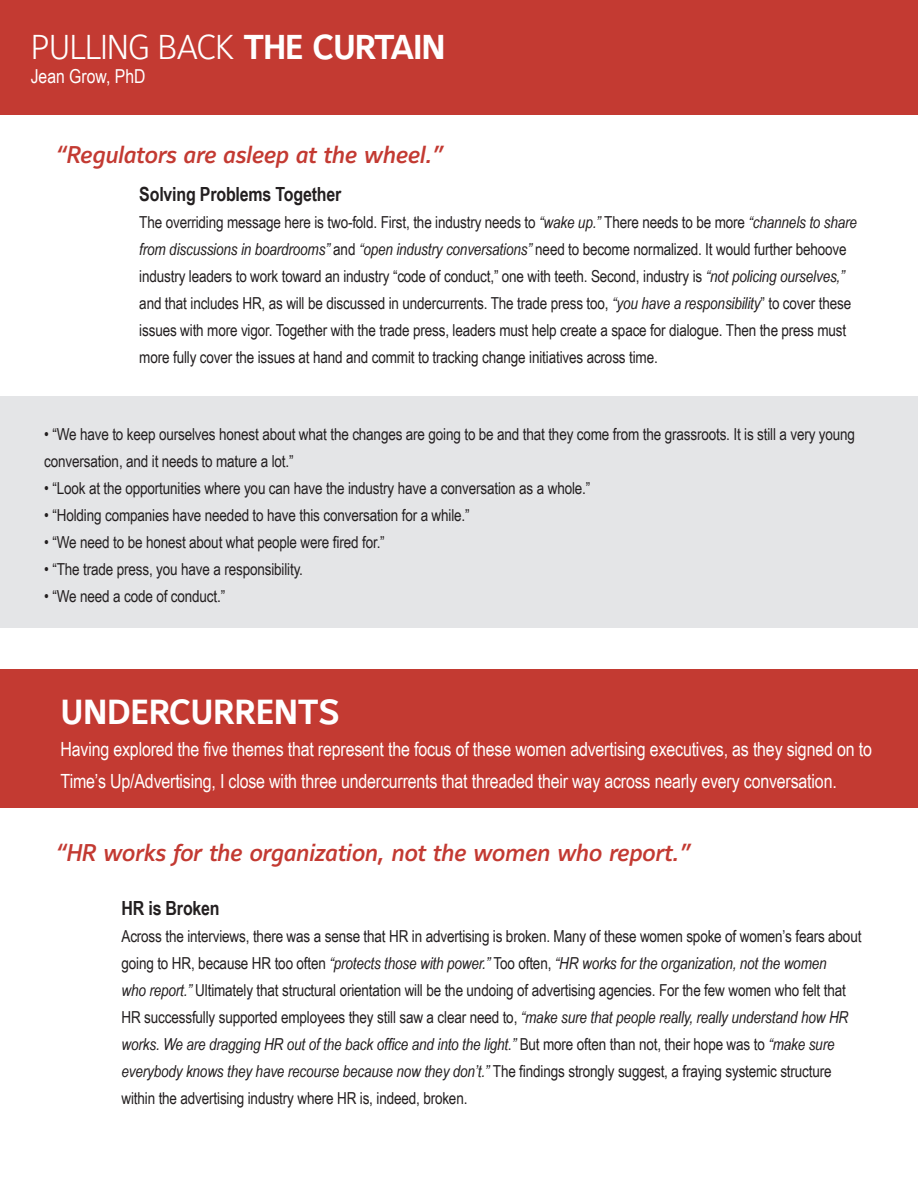
<style>
.page{position:relative;width:918px;height:1188px;background:#fff}
.page>*{position:absolute;margin:0;border:0;box-sizing:border-box;transform-origin:0 0}
.t1{font:700 34.5px "Maurea";letter-spacing:-.01em;color:#fff}
.t2{font:300 34.2px "Maurea";letter-spacing:-.03em;color:#fff}
.t3{font:italic 500 24px "Maurea";letter-spacing:-.02em;color:#c33a32}
.t4{font:19.5px/32px "Arial Narrow";letter-spacing:-.01em;color:#fff}
.t5{font:700 19.5px "Arial Narrow";letter-spacing:-.01em;color:#231f20}
.t6{font:19.2px "Arial Narrow";color:#fff}
.t7{font:16.5px/27px "Arial Narrow";letter-spacing:-.01em;color:#231f20}
.s1{font-family:"Maurea Bold Tf";font-weight:400}
.s2{font-style:italic}
</style>
<div class="page">
<div style="left:0;top:397px;width:918px;height:231px;background:#e4e5e7"></div>
<div style="left:0;top:0;width:918px;height:114px;background:#c33a32"></div>
<div style="left:0;top:670px;width:918px;height:138px;background:#c33a32"></div>
<h2 class="t2" style="left:31px;top:29px;width:417px">PULLING BACK <span class="s1">THE CURTAIN</span></h2>
<p class="t6" style="left:31px;top:62px;width:116px">Jean Grow, PhD</p>
<h3 class="t3" style="left:54px;top:141px;width:390px">“Regulators are asleep at the wheel.”</h3>
<p class="t5" style="left:139px;top:183px;width:204px">Solving Problems Together</p>
<p class="t7" style="left:139px;top:208px;width:719px">The overriding message here is two-fold. First, the industry needs to <span class="s2">“wake up.”</span> There needs to be more <span class="s2">“channels to share from discussions in boardrooms”</span> and <span class="s2">“open industry conversations”</span> need to become normalized. It would further behoove industry leaders to work toward an industry “code of conduct,” one with teeth. Second, industry is <span class="s2">“not policing ourselves,” </span>and that includes HR, as will be discussed in undercurrents. The trade press too, <span class="s2">“you have a responsibility</span>” to cover these issues with more vigor. Together with the trade press, leaders must help create a space for dialogue. Then the press must more fully cover the issues at hand and commit to tracking change initiatives across time.</p>
<p class="t7" style="left:44px;top:420px;width:812px">• “We have to keep ourselves honest about what the changes are going to be and that they come from the grassroots. It is still a very young conversation, and it needs to mature a lot.”</p>
<p class="t7" style="left:44px;top:474px;width:548px">• “Look at the opportunities where you can have the industry have a conversation as a whole.”</p>
<p class="t7" style="left:44px;top:501px;width:427px">• “Holding companies have needed to have this conversation for a while.”</p>
<p class="t7" style="left:44px;top:528px;width:342px">• “We need to be honest about what people were fired for.”</p>
<p class="t7" style="left:44px;top:555px;width:260px">• “The trade press, you have a responsibility.</p>
<p class="t7" style="left:44px;top:582px;width:182px">• “We need a code of conduct.”</p>
<h1 class="t1" style="left:60px;top:693px;width:281px">UNDERCURRENTS</h1>
<p class="t4" style="left:60px;top:732px;width:813px">Having explored the five themes that represent the focus of these women advertising executives, as they signed on to<br>Time’s Up/Advertising, I close with three undercurrents that threaded their way across nearly every conversation.</p>
<h3 class="t3" style="left:54px;top:840px;width:638px">“HR works for the organization, not the women who report.”</h3>
<p class="t5" style="left:122px;top:897px;width:100px">HR is Broken</p>
<p class="t7" style="left:122px;top:922px;width:741px">Across the interviews, there was a sense that HR in advertising is broken. Many of these women spoke of women’s fears about going to HR, because HR too often <span class="s2">“protects those with power.”</span> Too often, <span class="s2">“HR works for the organization, not the women<br>who report.”</span> Ultimately that structural orientation will be the undoing of advertising agencies. For the few women who felt that HR successfully supported employees they still saw a clear need to, <span class="s2">“make sure that people really, really understand how HR works. We are dragging HR out of the back office and into the light.”</span> But more often than not, their hope was to <span class="s2">“make sure everybody knows they have recourse because now they don’t.”</span> The findings strongly suggest, a fraying systemic structure within the advertising industry where HR is, indeed, broken.</p>
</div>
